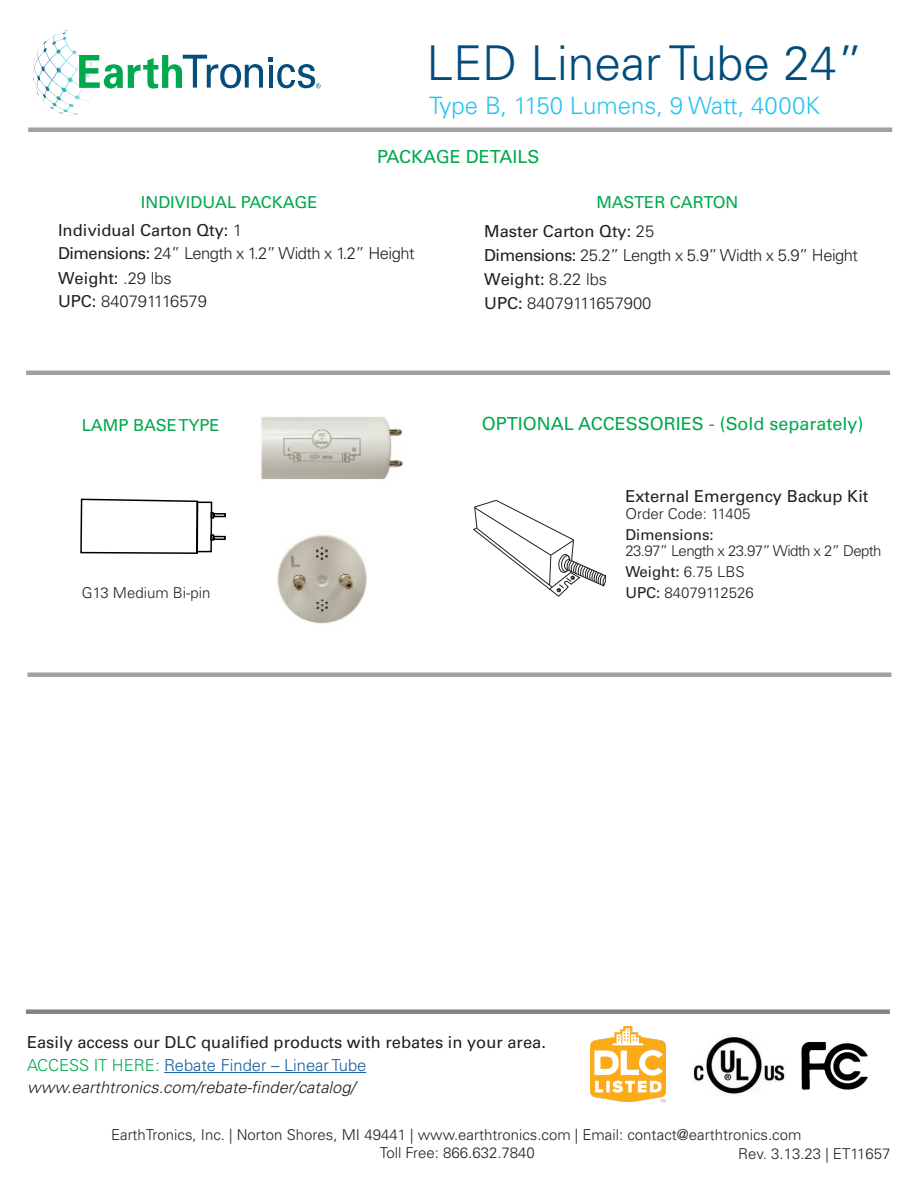
<style>
.page{position:relative;width:918px;height:1188px;background:#fff}
.page>*{position:absolute;margin:0;border:0;box-sizing:border-box;transform-origin:0 0}
.t1{font:300 48px "Univers LT Std";color:#034d7c}
.t2{font:300 24px "Univers LT Std";color:#27c3f3}
.t3{font:18px "Univers LT Std";color:#00a84e}
.t4{font:16.5px/27.3px "Univers LT Std";color:#231f20}
.t5{font:300 16.5px/24px "Univers LT Std";letter-spacing:-.03em;color:#231f20}
.t6{font:italic 300 16.5px "Univers LT Std";color:#231f20}
.t7{font:300 16.5px "Univers LT Std";color:#175d9e}
.t8{font:16.5px "Univers LT Std";color:#00a84e}
.t9{font:300 15px "Univers LT Std";color:#231f20}
.t10{font:300 15px "Univers LT Std";letter-spacing:-.04em;color:#231f20}
.t11{font:15px "Univers LT Std";color:#231f20}
.s1{color:#00a84e}
.s2{font-weight:300}
.s3{font-weight:400}
</style>
<div class="page">
<div style="left:26px;top:1009px;width:864px;height:5px;background:#828284"></div>
<img style="left:801px;top:1042px;width:67px;height:48px">
<img style="left:693px;top:1037px;width:92px;height:59px">
<hr style="left:164px;top:1072px;width:202px;height:1px;background:#175d9e">
<img style="left:591px;top:1027px;width:74px;height:74px">
<svg style="left:33px;top:30px;width:34px;height:46px"></svg>
<svg style="left:79px;top:55px;width:184px;height:34px"></svg>
<svg style="left:269px;top:57px;width:52px;height:31px"></svg>
<div style="left:28px;top:127px;width:864px;height:5px;background:#a1a0a2"></div>
<hr style="left:26px;top:371px;width:864px;height:4px;background:#a1a0a2">
<svg style="left:473px;top:500px;width:134px;height:97px"></svg>
<svg style="left:80px;top:498px;width:146px;height:56px"></svg>
<img style="left:261px;top:416px;width:142px;height:208px">
<hr style="left:27px;top:673px;width:864px;height:4px;background:#a1a0a2">
<p class="t1" style="left:427px;top:34px;width:438px">LED Linear Tube 24”</p>
<p class="t2" style="left:429px;top:91px;width:393px">Type B, 1150 Lumens, 9 Watt, 4000K</p>
<p class="t3" style="left:377px;top:146px;width:164px">PACKAGE DETAILS</p>
<p class="t4" style="left:58px;top:189px;width:261px;text-indent:83px"><span class="s1">INDIVIDUAL PACKAGE<br></span>Individual Carton Qty: <span class="s2">1</span></p>
<p class="t5" style="left:58px;top:241px;width:358px"><span class="s3">Dimensions:</span> 24” Length x 1.2” Width x 1.2” Height<br><span class="s3">Weight:</span> .29 lbs<br><span class="s3">UPC:</span> 840791116579</p>
<p class="t8" style="left:82px;top:416px;width:139px">LAMP BASE TYPE</p>
<p class="t9" style="left:82px;top:584px;width:130px">G13 Medium Bi-pin</p>
<p class="t4" style="left:484px;top:188px;width:256px;line-height:28.8px;text-indent:112px"><span class="s1">MASTER CARTON<br></span>Master Carton Qty: <span class="s2">25</span></p>
<p class="t5" style="left:484px;top:243px;width:375px"><span class="s3">Dimensions:</span> 25.2” Length x 5.9” Width x 5.9” Height<br><span class="s3">Weight:</span> 8.22 lbs<br><span class="s3">UPC:</span> 84079111657900</p>
<p class="t3" style="left:482px;top:413px;width:383px">OPTIONAL ACCESSORIES - (Sold separately)</p>
<p class="t4" style="left:625px;top:483px;width:245px">External Emergency Backup Kit</p>
<p class="t9" style="left:625px;top:505px;width:127px">Order Code: 11405</p>
<p class="t11" style="left:625px;top:526px;width:90px">Dimensions:</p>
<p class="t10" style="left:625px;top:542px;width:258px">23.97” Length x 23.97” Width x 2” Depth</p>
<p class="t11" style="left:625px;top:563px;width:121px">Weight: <span class="s2">6.75 LBS</span></p>
<p class="t9" style="left:625px;top:584px;width:130px"><span class="s3">UPC:</span> 84079112526</p>
<p class="t4" style="left:27px;top:1029px;width:520px">Easily access our DLC qualified products with rebates in your area.</p>
<p class="t7" style="left:27px;top:1055px;width:341px"><span class="s1">ACCESS IT HERE:</span> Rebate Finder – Linear Tube</p>
<p class="t6" style="left:27px;top:1078px;width:330px">www.earthtronics.com/rebate-finder/catalog/</p>
<p class="t9" style="left:111px;top:1126px;width:692px">EarthTronics, Inc. | Norton Shores, MI 49441 | www.earthtronics.com | Email: contact@earthtronics.com</p>
<p class="t9" style="left:380px;top:1144px;width:157px">Toll Free: 866.632.7840</p>
<p class="t9" style="left:738px;top:1145px;width:154px">Rev. 3.13.23 | ET11657</p>
</div>
